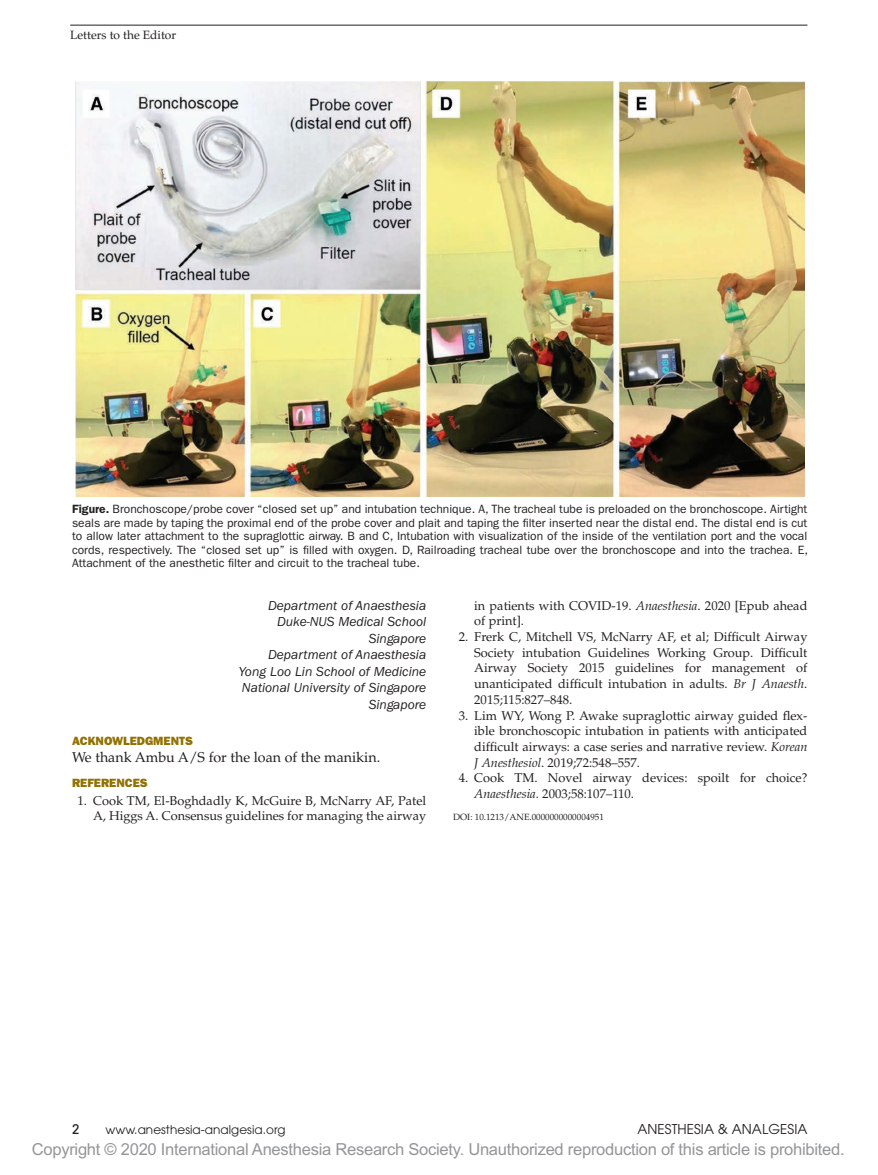
<style>
.page{position:relative;width:878px;height:1175px;background:#fff}
.page>*{position:absolute;margin:0;border:0;box-sizing:border-box;transform-origin:0 0}
.t1{font:16.5px "Arial MT Std";letter-spacing:-.015em;color:#939598}
.t2{font:14.25px "Palatino LT Std";color:#231f20}
.t3{font:italic 13.5px/16.5px "ITC Franklin Gothic Std";color:#231f20;text-align:right}
.t4{font:13.5px "Avant Garde";letter-spacing:.005em;color:#231f20}
.t5{font:500 condensed 13.5px "Avant Garde";color:#231f20}
.t6{font:12.75px/15.8px "Palatino LT Std";color:#231f20}
.t7{font:12px/13.5px "ITC Franklin Gothic Std";color:#231f20;text-align:justify}
.t8{font:12px "Avant Garde";letter-spacing:.005em;color:#231f20}
.t9{font:12px "ITC Franklin Gothic Std Hvy";color:#927100}
.t10{font:12px "Palatino LT Std";color:#231f20}
.t11{font:9px "Palatino LT Std";color:#231f20}
.s1{font-weight:600}
.s2{font-style:italic}
</style>
<div class="page">
<hr style="left:70px;top:25px;width:737px;height:1px;background:#231f20">
<img style="left:75px;top:81px;width:729px;height:415px">
<p class="t10" style="left:70px;top:28px;width:107px">Letters to the Editor</p>
<p class="t7" style="left:72px;top:502px;width:737px"><span class="s1">Figure.</span> Bronchoscope/probe cover “closed set up” and intubation technique. A, The tracheal tube is preloaded on the bronchoscope. Airtight seals are made by taping the proximal end of the probe cover and plait and taping the filter inserted near the distal end. The distal end is cut to allow later attachment to the supraglottic airway. B and C, Intubation with visualization of the inside of the ventilation port and the vocal cords, respectively. The “closed set up” is filled with oxygen. D, Railroading tracheal tube over the bronchoscope and into the trachea. E, Attachment of the anesthetic filter and circuit to the tracheal tube.</p>
<p class="t3" style="left:239px;top:597px;width:189px">Department of Anaesthesia<br>Duke-NUS Medical School<br>Singapore<br>Department of Anaesthesia<br>Yong Loo Lin School of Medicine<br>National University of Singapore<br>Singapore</p>
<p class="t9" style="left:72px;top:734px;width:123px">ACKNOWLEDGMENTS</p>
<p class="t2" style="left:72px;top:748px;width:310px">We thank Ambu A/S for the loan of the manikin.</p>
<p class="t9" style="left:72px;top:776px;width:77px">REFERENCES</p>
<p class="t6" style="left:77px;top:793px;width:350px;line-height:15px;text-align:right">1. Cook TM, El-Boghdadly K, McGuire B, McNarry AF, Patel<br>A, Higgs A. Consensus guidelines for managing the airway</p>
<p class="t6" style="left:474px;top:597px;width:335px">in patients with COVID-19. <span class="s2">Anaesthesia</span>. 2020 [Epub ahead of print].</p>
<p class="t6" style="left:474px;top:629px;width:335px;text-align:justify;text-indent:-16px">2. Frerk C, Mitchell VS, McNarry AF, et al; Difficult Airway Society intubation Guidelines Working Group. Difficult Airway Society 2015 guidelines for management of unanticipated difficult intubation in adults. <span class="s2">Br J Anaesth</span>.<br>2015;115:827–848.</p>
<p class="t6" style="left:474px;top:707px;width:335px;text-align:justify;text-indent:-16px">3. Lim WY, Wong P. Awake supraglottic airway guided flex&shy;ible bronchoscopic intubation in patients with anticipated difficult airways: a case series and narrative review. <span class="s2">Korean J Anesthesiol</span>. 2019;72:548–557.</p>
<p class="t6" style="left:474px;top:770px;width:334px;text-indent:-16px">4. Cook TM. Novel airway devices: spoilt for choice?<br><span class="s2">Anaesthesia</span>. 2003;58:107–110.</p>
<p class="t11" style="left:453px;top:811px;width:152px">DOI: 10.1213/ANE.0000000000004951</p>
<p class="t5" style="left:72px;top:1121px;width:9px">2</p>
<p class="t8" style="left:105px;top:1123px;width:182px">www.anesthesia-analgesia.org</p>
<p class="t4" style="left:637px;top:1121px;width:28px">ANESTHESI</p>
<p class="t4" style="left:704px;top:1121px;width:105px">A &amp; ANALGESIA</p>
<p class="t1" style="left:32px;top:1140px;width:814px">Copyright © 2020 International Anesthesia Research Society. Unauthorized reproduction of this article is prohibited.</p>
</div>
